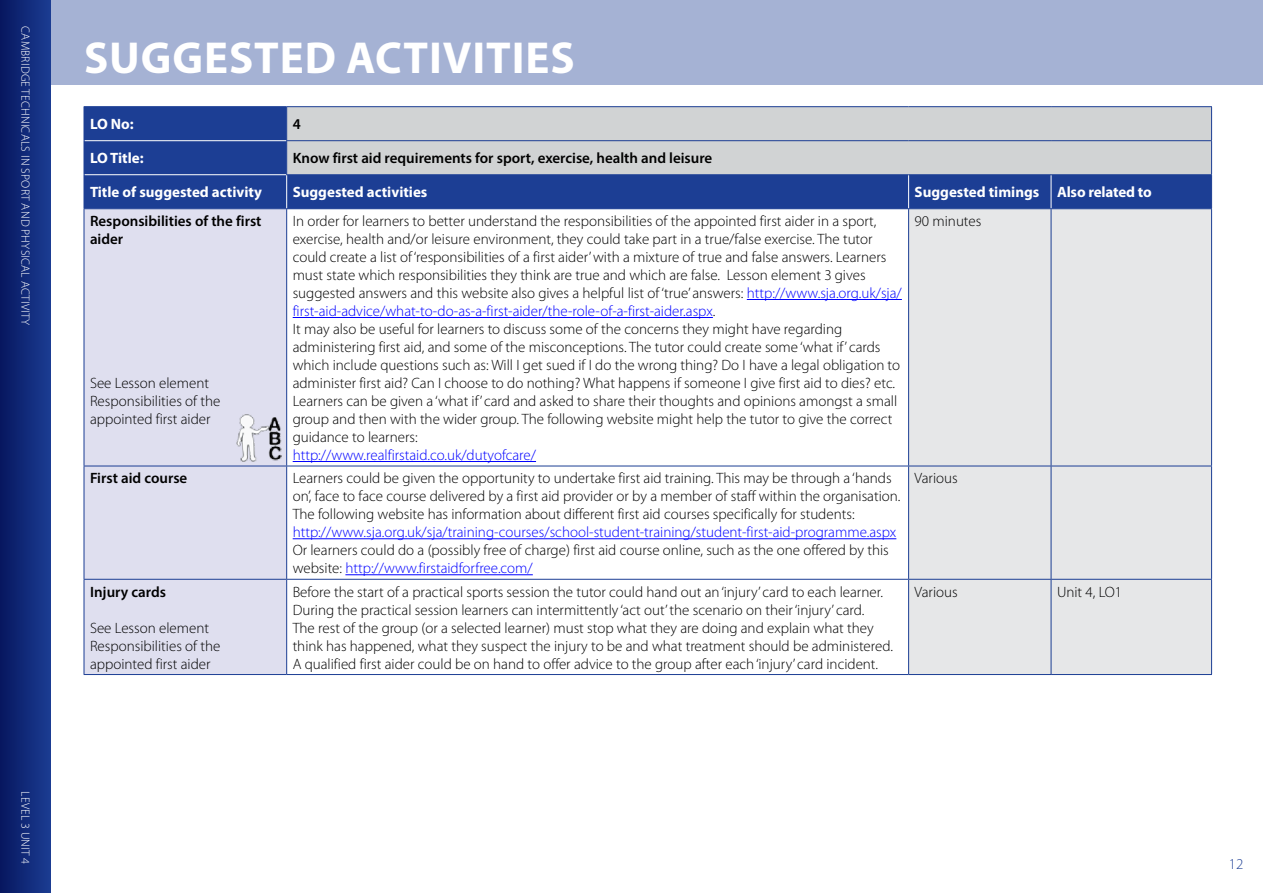
<style>
.page{position:relative;width:1263px;height:893px;background:#fff}
.page>*{position:absolute;margin:0;border:0;box-sizing:border-box;transform-origin:0 0}
.t1{font:700 45px "Myriad Pro";letter-spacing:.02em;color:#fff}
.Body_10pt{font:300 15px/18px "Myriad Pro";color:#000}
.Body_10pt-2{font:300 15px "Myriad Pro";color:#00f}
.Body_10pt-3{font:600 15px/18px "Myriad Pro";color:#000}
.Body_10pt-4{font:700 15px "Myriad Pro";color:#fff}
.t2{font:300 15px "Myriad Pro";color:#1c3e94}
.t3{font:300 12px "Myriad Pro";letter-spacing:.02em;color:#fff}
.s1{color:#00f}
</style>
<div class="page">
<div style="left:0;top:0;width:51px;height:893px;background:linear-gradient(to right,#07175f,#1b3c92)"></div>
<div style="left:51px;top:0;width:1212px;height:85px;background:#a5b2d4"></div>
<div style="left:85px;top:107px;width:1126px;height:101px;background:#1c3e94"></div>
<div style="left:287px;top:107px;width:924px;height:67px;background:#d1d3d4"></div>
<div style="left:85px;top:209px;width:201px;height:465px;background:#dfdfef"></div>
<div style="left:909px;top:209px;width:302px;height:465px;background:#e6e7e8"></div>
<hr style="left:84px;top:140px;width:202px;height:1px;background:#fff">
<hr style="left:84px;top:174px;width:202px;height:1px;background:#fff">
<hr style="left:286px;top:175px;width:1px;height:33px;background:#fff">
<hr style="left:908px;top:175px;width:1px;height:33px;background:#fff">
<hr style="left:1051px;top:175px;width:1px;height:33px;background:#fff">
<hr style="left:84px;top:107px;width:1px;height:34px;background:#1c3e94">
<hr style="left:84px;top:106px;width:203px;height:1px;background:#1c3e94">
<hr style="left:286px;top:107px;width:1px;height:33px;background:#1c3e94">
<hr style="left:287px;top:106px;width:622px;height:1px;background:#1c3e94">
<hr style="left:909px;top:106px;width:142px;height:1px;background:#1c3e94">
<hr style="left:1051px;top:106px;width:161px;height:1px;background:#1c3e94">
<hr style="left:1211px;top:107px;width:1px;height:33px;background:#1c3e94">
<hr style="left:84px;top:141px;width:1px;height:34px;background:#1c3e94">
<hr style="left:286px;top:141px;width:1px;height:33px;background:#1c3e94">
<hr style="left:286px;top:140px;width:623px;height:1px;background:#1c3e94">
<hr style="left:909px;top:140px;width:142px;height:1px;background:#1c3e94">
<hr style="left:1051px;top:140px;width:161px;height:1px;background:#1c3e94">
<hr style="left:1211px;top:141px;width:1px;height:33px;background:#1c3e94">
<hr style="left:84px;top:175px;width:1px;height:33px;background:#1c3e94">
<hr style="left:286px;top:174px;width:623px;height:1px;background:#1c3e94">
<hr style="left:287px;top:674px;width:622px;height:1px;background:#1c3e94">
<hr style="left:909px;top:174px;width:142px;height:1px;background:#1c3e94">
<hr style="left:909px;top:674px;width:142px;height:1px;background:#1c3e94">
<hr style="left:1051px;top:174px;width:161px;height:1px;background:#1c3e94">
<hr style="left:1051px;top:674px;width:161px;height:1px;background:#1c3e94">
<hr style="left:1211px;top:175px;width:1px;height:33px;background:#1c3e94">
<hr style="left:84px;top:209px;width:1px;height:257px;background:#1c3e94">
<hr style="left:84px;top:208px;width:203px;height:1px;background:#1c3e94">
<hr style="left:286px;top:209px;width:1px;height:257px;background:#1c3e94">
<hr style="left:287px;top:208px;width:622px;height:1px;background:#1c3e94">
<hr style="left:908px;top:209px;width:1px;height:257px;background:#1c3e94">
<hr style="left:909px;top:208px;width:142px;height:1px;background:#1c3e94">
<hr style="left:1051px;top:209px;width:1px;height:257px;background:#1c3e94">
<hr style="left:1051px;top:208px;width:161px;height:1px;background:#1c3e94">
<hr style="left:1211px;top:209px;width:1px;height:257px;background:#1c3e94">
<hr style="left:84px;top:466px;width:1px;height:113px;background:#1c3e94">
<hr style="left:84px;top:466px;width:203px;height:1px;background:#1c3e94">
<hr style="left:286px;top:466px;width:1px;height:113px;background:#1c3e94">
<hr style="left:287px;top:466px;width:622px;height:1px;background:#1c3e94">
<hr style="left:908px;top:466px;width:1px;height:113px;background:#1c3e94">
<hr style="left:909px;top:466px;width:142px;height:1px;background:#1c3e94">
<hr style="left:1051px;top:466px;width:1px;height:113px;background:#1c3e94">
<hr style="left:1051px;top:466px;width:161px;height:1px;background:#1c3e94">
<hr style="left:1211px;top:466px;width:1px;height:113px;background:#1c3e94">
<hr style="left:84px;top:580px;width:1px;height:94px;background:#1c3e94">
<hr style="left:84px;top:579px;width:203px;height:1px;background:#1c3e94">
<hr style="left:286px;top:580px;width:1px;height:94px;background:#1c3e94">
<hr style="left:287px;top:579px;width:622px;height:1px;background:#1c3e94">
<hr style="left:908px;top:580px;width:1px;height:94px;background:#1c3e94">
<hr style="left:909px;top:579px;width:142px;height:1px;background:#1c3e94">
<hr style="left:1051px;top:580px;width:1px;height:94px;background:#1c3e94">
<hr style="left:1051px;top:579px;width:161px;height:1px;background:#1c3e94">
<hr style="left:1211px;top:580px;width:1px;height:94px;background:#1c3e94">
<hr style="left:84px;top:674px;width:203px;height:1px;background:#1c3e94">
<hr style="left:747px;top:299px;width:155px;height:1px;background:#00f">
<hr style="left:293px;top:317px;width:420px;height:1px;background:#00f">
<hr style="left:293px;top:461px;width:243px;height:1px;background:#00f">
<hr style="left:293px;top:538px;width:603px;height:1px;background:#00f">
<hr style="left:345px;top:574px;width:188px;height:1px;background:#00f">
<img style="left:236px;top:414px;width:45px;height:47px">
<p class="t3" style="left:32px;top:26px;width:301px;rotate:90deg">CAMBRIDGE TECHNICALS IN SPORT AND PHYSICAL ACTIVITY</p>
<p class="t3" style="left:32px;top:791px;width:75px;rotate:90deg">LEVEL 3 UNIT 4</p>
<p class="t1" style="left:84px;top:28px;width:492px">SUGGESTED ACTIVITIES</p>
<p class="Body_10pt-4" style="left:90px;top:114px;width:45px">LO No:</p>
<p class="Body_10pt-3" style="left:293px;top:115px;width:10px">4</p>
<p class="Body_10pt-4" style="left:90px;top:148px;width:55px">LO Title:</p>
<p class="Body_10pt-3" style="left:293px;top:149px;width:421px">Know first aid requirements for sport, exercise, health and leisure</p>
<p class="Body_10pt-4" style="left:90px;top:183px;width:173px">Title of suggested activity</p>
<p class="Body_10pt-4" style="left:293px;top:183px;width:136px">Suggested activities</p>
<p class="Body_10pt-4" style="left:915px;top:183px;width:126px">Suggested timings</p>
<p class="Body_10pt-4" style="left:1057px;top:183px;width:96px">Also related to</p>
<p class="Body_10pt-3" style="left:90px;top:212px;width:173px">Responsibilities of the first aider</p>
<p class="Body_10pt" style="left:293px;top:212px;width:611px">In order for learners to better understand the responsibilities of the appointed first aider in a sport, exercise, health and/or leisure environment, they could take part in a true/false exercise. The tutor could create a list of ‘responsibilities of a first aider’ with a mixture of true and false answers. Learners must state which responsibilities they think are true and which are false. Lesson element 3 gives suggested answers and this website also gives a helpful list of ‘true’ answers: <span class="s1">http://www.sja.org.uk/sja/ first-aid-advice/what-to-do-as-a-first-aider/the-role-of-a-first-aider.aspx</span>.</p>
<p class="Body_10pt" style="left:293px;top:320px;width:609px">It may also be useful for learners to discuss some of the concerns they might have regarding administering first aid, and some of the misconceptions. The tutor could create some ‘what if’ cards which include questions such as: Will I get sued if I do the wrong thing? Do I have a legal obligation to administer first aid? Can I choose to do nothing? What happens if someone I give first aid to dies? etc.<br>Learners can be given a ‘what if’ card and asked to share their thoughts and opinions amongst a small group and then with the wider group. The following website might help the tutor to give the correct guidance to learners:</p>
<p class="Body_10pt-2" style="left:293px;top:447px;width:245px">http://www.realfirstaid.co.uk/dutyofcare/</p>
<p class="Body_10pt" style="left:915px;top:212px;width:68px">90 minutes</p>
<p class="Body_10pt" style="left:90px;top:374px;width:121px">See Lesson element</p>
<p class="Body_10pt" style="left:90px;top:392px;width:132px">Responsibilities of the appointed first aider</p>
<p class="Body_10pt-3" style="left:90px;top:469px;width:99px">First aid course</p>
<p class="Body_10pt" style="left:293px;top:469px;width:609px">Learners could be given the opportunity to undertake first aid training. This may be through a ‘hands on’, face to face course delivered by a first aid provider or by a member of staff within the organisation.<br>The following website has information about different first aid courses specifically for students:</p>
<p class="Body_10pt-2" style="left:293px;top:524px;width:605px">http://www.sja.org.uk/sja/training-courses/school-student-training/student-first-aid-programme.aspx</p>
<p class="Body_10pt" style="left:293px;top:541px;width:598px">Or learners could do a (possibly free of charge) first aid course online, such as the one offered by this website: <span class="s1">http://www.firstaidforfree.com/</span></p>
<p class="Body_10pt-3" style="left:90px;top:582px;width:78px">Injury cards</p>
<p class="Body_10pt" style="left:90px;top:619px;width:121px">See Lesson element</p>
<p class="Body_10pt" style="left:90px;top:637px;width:132px">Responsibilities of the appointed first aider</p>
<p class="Body_10pt" style="left:293px;top:583px;width:592px">Before the start of a practical sports session the tutor could hand out an ‘injury’ card to each learner.<br>During the practical session learners can intermittently ‘act out’ the scenario on their ‘injury’ card.</p>
<p class="Body_10pt" style="left:293px;top:619px;width:602px">The rest of the group (or a selected learner) must stop what they are doing and explain what they think has happened, what they suspect the injury to be and what treatment should be administered.</p>
<p class="Body_10pt" style="left:293px;top:655px;width:587px">A qualified first aider could be on hand to offer advice to the group after each ‘injury’ card incident.</p>
<p class="Body_10pt" style="left:915px;top:469px;width:45px">Various</p>
<p class="Body_10pt" style="left:915px;top:583px;width:45px">Various</p>
<p class="Body_10pt" style="left:1057px;top:583px;width:67px">Unit 4, LO1</p>
<p class="t2" style="left:1229px;top:855px;width:16px">12</p>
</div>
